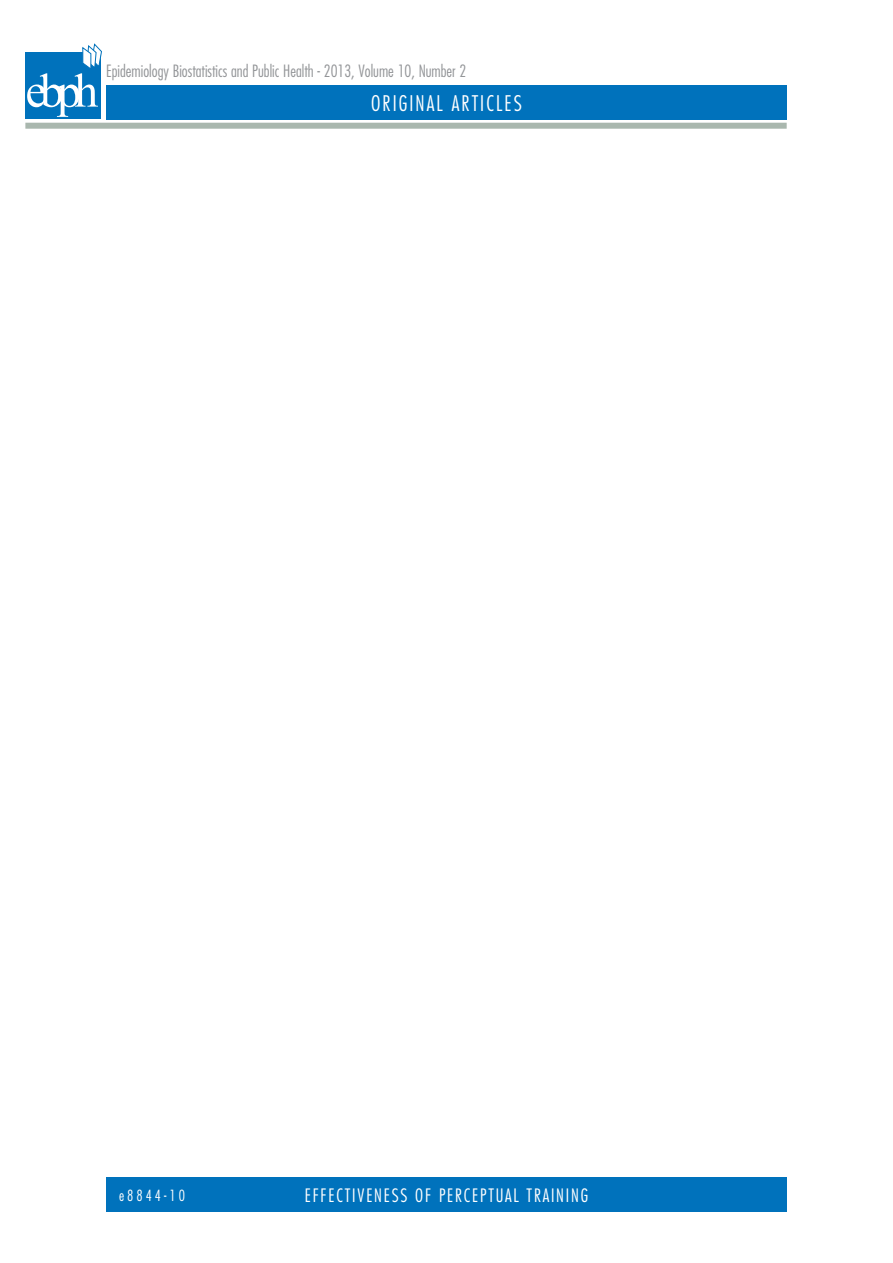
<style>
.page{position:relative;width:893px;height:1263px;background:#fff}
.page>*{position:absolute;margin:0;border:0;box-sizing:border-box;transform-origin:0 0}
.t1{font:300 condensed 21px "Futura Std";letter-spacing:.1em;color:#fff}
.t2{font:300 condensed 18px "Futura Std";letter-spacing:.1em;color:#fff}
.t3{font:300 condensed 16.5px "Futura Std";color:#939598}
.t4{font:300 condensed 15px "Futura Std";letter-spacing:.2em;color:#fff}
</style>
<div class="page">
<div style="left:106px;top:85px;width:681px;height:34px;background:#0072bc"></div>
<div style="left:106px;top:1178px;width:681px;height:34px;background:#0072bc"></div>
<div style="left:25px;top:123px;width:762px;height:6px;background:#a9b7ae"></div>
<div style="left:25px;top:52px;width:76px;height:67px;background:#0072bc"></div>
<svg style="left:27px;top:43px;width:75px;height:74px"></svg>
<p class="t3" style="left:106px;top:62px;width:361px">Epidemiology Biostatistics and Public Health - 2013, Volume 10, Number 2</p>
<p class="t1" style="left:371px;top:91px;width:152px">ORIGINAL ARTICLES</p>
<p class="t4" style="left:119px;top:1187px;width:67px">e8844-10</p>
<p class="t2" style="left:305px;top:1185px;width:33px">Effectiveness</p>
<p class="t2" style="left:415px;top:1185px;width:33px">of percept</p>
<p class="t2" style="left:496px;top:1185px;width:40px">ual training</p>
</div>
